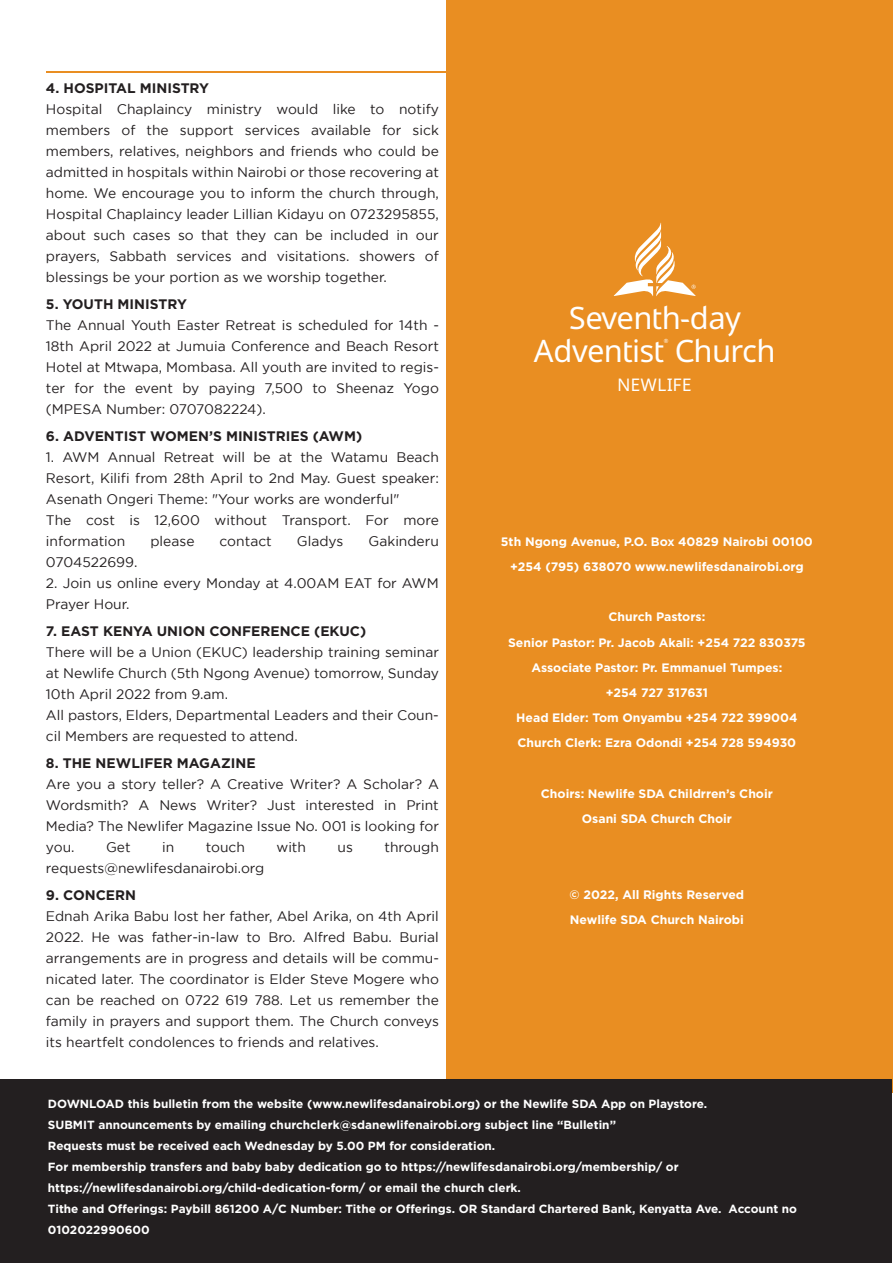
<style>
.page{position:relative;width:893px;height:1263px;background:#fff}
.page>*{position:absolute;margin:0;border:0;box-sizing:border-box;transform-origin:0 0}
.t1{font:30.9px/33.2px "Advent Sans Logo";color:#fff;text-align:center}
.t2{font:17.4px "Advent Sans Logo";letter-spacing:.03em;color:#fff}
.t3{font:13.8px/21px "Gotham";color:#231f20;text-align:justify}
.t4{font:700 13.8px "Gotham";color:#231f20}
.t5{font:700 12.3px/25.2px "Gotham";color:#fff;text-align:center}
.t6{font:700 11.85px/21px "Gotham";color:#fff}
</style>
<div class="page">
<hr style="left:46px;top:72px;width:804px;height:1px;background:#e98e22">
<div style="left:447px;top:0;width:446px;height:1092px;background:#e98e22"></div>
<div style="left:0;top:1080px;width:892px;height:183px;background:#231f20"></div>
<svg style="left:614px;top:223px;width:82px;height:73px"></svg>
<p class="t4" style="left:46px;top:80px;width:165px">4. HOSPITAL MINISTRY</p>
<p class="t3" style="left:46px;top:99px;width:394px">Hospital Chaplaincy ministry would like to notify members of the support services available for sick members, relatives, neighbors and friends who could be admitted in hospitals within Nairobi or those recovering at home. We encourage you to inform the church through, Hospital Chaplaincy leader Lillian Kidayu on 0723295855, about such cases so that they can be included in our prayers, Sabbath services and visitations. showers of blessings be your portion as we worship together.</p>
<p class="t4" style="left:46px;top:296px;width:142px">5. YOUTH MINISTRY</p>
<p class="t3" style="left:46px;top:315px;width:395px">The Annual Youth Easter Retreat is scheduled for 14th - 18th April 2022 at Jumuia Conference and Beach Resort Hotel at Mtwapa, Mombasa. All youth are invited to regis&shy;ter for the event by paying 7,500 to Sheenaz Yogo (MPESA Number: 0707082224).</p>
<p class="t4" style="left:46px;top:428px;width:318px">6. ADVENTIST WOMEN’S MINISTRIES (AWM)</p>
<p class="t3" style="left:46px;top:447px;width:394px;text-align:left">1. AWM Annual Retreat will be at the Watamu Beach Resort, Kilifi from 28th April to 2nd May. Guest speaker:<br>Asenath Ongeri Theme: "Your works are wonderful"<br>The cost is 12,600 without Transport. For more information</p>
<p class="t3" style="left:150px;top:531px;width:46px">please</p>
<p class="t3" style="left:220px;top:531px;width:54px">contact</p>
<p class="t3" style="left:297px;top:531px;width:48px">Gladys</p>
<p class="t3" style="left:368px;top:531px;width:72px">Gakinderu</p>
<p class="t3" style="left:46px;top:552px;width:93px">0704522699.</p>
<p class="t3" style="left:46px;top:573px;width:394px">2. Join us online every Monday at 4.00AM EAT for AWM<br>Prayer Hour.</p>
<p class="t4" style="left:46px;top:623px;width:322px">7. EAST KENYA UNION CONFERENCE (EKUC)</p>
<p class="t3" style="left:46px;top:642px;width:394px;text-align:left">There will be a Union (EKUC) leadership training seminar at Newlife Church (5th Ngong Avenue) tomorrow, Sunday 10th April 2022 from 9.am.<br>All pastors, Elders, Departmental Leaders and their Coun&shy;cil Members are requested to attend.</p>
<p class="t4" style="left:46px;top:755px;width:211px">8. THE NEWLIFER MAGAZINE</p>
<p class="t3" style="left:46px;top:774px;width:394px">Are you a story teller? A Creative Writer? A Scholar? A Wordsmith? A News Writer? Just interested in Print Media? The Newlifer Magazine Issue No. 001 is looking for you.</p>
<p class="t3" style="left:106px;top:837px;width:26px">Get</p>
<p class="t3" style="left:162px;top:837px;width:14px">in</p>
<p class="t3" style="left:206px;top:837px;width:41px">touch</p>
<p class="t3" style="left:276px;top:837px;width:31px">with</p>
<p class="t3" style="left:338px;top:837px;width:17px">us</p>
<p class="t3" style="left:384px;top:837px;width:56px">through</p>
<p class="t3" style="left:46px;top:858px;width:220px">requests@newlifesdanairobi.org</p>
<p class="t4" style="left:46px;top:887px;width:92px">9. CONCERN</p>
<p class="t3" style="left:46px;top:906px;width:394px">Ednah Arika Babu lost her father, Abel Arika, on 4th April 2022. He was father-in-law to Bro. Alfred Babu. Burial arrangements are in progress and details will be commu&shy;nicated later. The coordinator is Elder Steve Mogere who can be reached on 0722 619 788. Let us remember the family in prayers and support them. The Church conveys its heartfelt condolences to friends and relatives.</p>
<h1 class="t1" style="left:534px;top:302px;width:242px">Seventh-day<br>Adventist® Church</h1>
<p class="t2" style="left:617px;top:373px;width:75px">NEWLIFE</p>
<p class="t5" style="left:501px;top:528px;width:313px">5th Ngong Avenue, P.O. Box 40829 Nairobi 00100 +254 (795) 638070 www.newlifesdanairobi.org</p>
<p class="t5" style="left:508px;top:604px;width:299px">Church Pastors:<br>Senior Pastor: Pr. Jacob Akali: +254 722 830375<br>Associate Pastor: Pr. Emmanuel Tumpes:<br>+254 727 317631<br>Head Elder: Tom Onyambu +254 722 399004<br>Church Clerk: Ezra Odondi +254 728 594930</p>
<p class="t5" style="left:541px;top:780px;width:233px">Choirs: Newlife SDA Childrren’s Choir<br>Osani SDA Church Choir</p>
<p class="t5" style="left:570px;top:881px;width:176px;text-align:left">© 2022, All Rights Reserved<br>Newlife SDA Church Nairobi</p>
<p class="t6" style="left:48px;top:1093px;width:750px">DOWNLOAD this bulletin from the website (www.newlifesdanairobi.org) or the Newlife SDA App on Playstore.<br>SUBMIT announcements by emailing churchclerk@sdanewlifenairobi.org subject line “Bulletin”<br>Requests must be received each Wednesday by 5.00 PM for consideration.<br>For membership transfers and baby baby dedication go to https://newlifesdanairobi.org/membership/ or https://newlifesdanairobi.org/child-dedication-form/ or email the church clerk.<br>Tithe and Offerings: Paybill 861200 A/C Number: Tithe or Offerings. OR Standard Chartered Bank, Kenyatta Ave. Account no 0102022990600</p>
</div>
